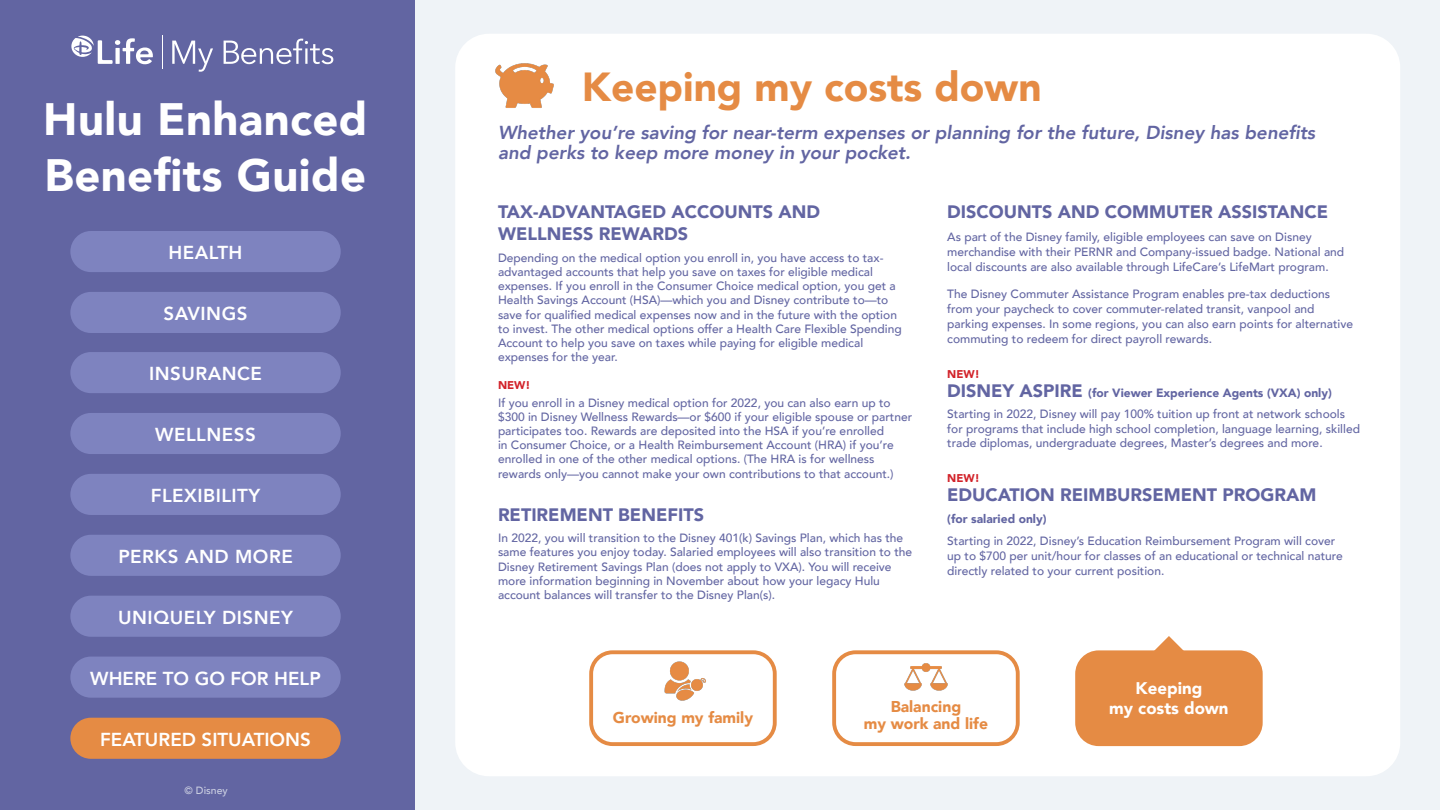
<style>
.page{position:relative;width:1440px;height:810px;background:#eff3f7}
.page>*{position:absolute;margin:0;border:0;box-sizing:border-box;transform-origin:0 0}
.t1{font:900 45.3px/55.9px "Avenir";letter-spacing:.01em;color:#fff}
.t2{font:900 40.5px "Avenir";color:#e58b44}
.t3{font:italic 800 18.75px/20.2px "Avenir";color:#6265a2}
.t4{font:800 18.75px "Avenir";letter-spacing:.025em;color:#fff}
.t5{font:800 18.75px "Avenir";color:#fff}
.t6{font:900 18px/21.8px "Avenir";color:#6265a2}
.t7{font:900 16.8px/20.2px "Avenir";color:#fff;text-align:center}
.t8{font:900 15.67px/16.8px "Avenir";color:#e58b44;text-align:center}
.t9{font:500 12px/14.2px "Avenir";color:#6265a2}
.t10{font:900 12px "Avenir";color:#6265a2}
.t11{font:900 11.25px "Avenir";color:#d2232a}
.t12{font:500 10.5px "Avenir";color:#eff3f7}
.s1{font-weight:900;font-size:18px}
.s2{font-weight:900}
</style>
<div class="page">
<div style="left:0;top:0;width:415px;height:810px;background:#6265a2"></div>
<div style="left:455px;top:34px;width:945px;height:742px;background:#fff;border-radius:34px"></div>
<hr style="left:162px;top:35px;width:1px;height:34px;background:#fff">
<svg style="left:71px;top:36px;width:82px;height:28px"></svg>
<svg style="left:172px;top:41px;width:41px;height:31px"></svg>
<svg style="left:224px;top:39px;width:109px;height:25px"></svg>
<img style="left:495px;top:63px;width:59px;height:45px">
<div style="left:589px;top:650px;width:188px;height:96px;border:4px solid #e58b44;border-radius:21px"></div>
<img style="left:653px;top:652px;width:59px;height:49px">
<div style="left:832px;top:650px;width:188px;height:96px;border:4px solid #e58b44;border-radius:21px"></div>
<img style="left:896px;top:650px;width:60px;height:41px">
<div style="left:1075px;top:650px;width:188px;height:96px;background:#e58b44;border-radius:23px"></div>
<svg style="left:1139px;top:636px;width:60px;height:15px"></svg>
<div style="left:70px;top:231px;width:271px;height:41px;background:#7e83bf;border-radius:21px"></div>
<div style="left:70px;top:413px;width:271px;height:41px;background:#7e83bf;border-radius:21px"></div>
<div style="left:70px;top:292px;width:271px;height:41px;background:#7e83bf;border-radius:21px"></div>
<div style="left:70px;top:474px;width:271px;height:41px;background:#7e83bf;border-radius:21px"></div>
<div style="left:70px;top:596px;width:271px;height:41px;background:#7e83bf;border-radius:21px"></div>
<div style="left:70px;top:352px;width:271px;height:41px;background:#7e83bf;border-radius:21px"></div>
<div style="left:70px;top:535px;width:271px;height:41px;background:#7e83bf;border-radius:21px"></div>
<div style="left:70px;top:657px;width:271px;height:41px;background:#7e83bf;border-radius:21px"></div>
<div style="left:70px;top:718px;width:271px;height:41px;background:#e58b44;border-radius:21px"></div>
<h1 class="t1" style="left:43px;top:90px;width:326px">Hulu Enhanced<br>Benefits Guide</h1>
<h3 class="t4" style="left:169px;top:238px;width:75px">HEALTH</h3>
<h3 class="t4" style="left:164px;top:299px;width:85px">SAVINGS</h3>
<h3 class="t4" style="left:149px;top:359px;width:114px">INSURANCE</h3>
<h3 class="t4" style="left:155px;top:420px;width:102px">WELLNESS</h3>
<h3 class="t4" style="left:151px;top:481px;width:111px">FLEXIBILITY</h3>
<h3 class="t4" style="left:118px;top:542px;width:176px">PERKS AND MORE</h3>
<h3 class="t4" style="left:118px;top:603px;width:176px">UNIQUELY DISNEY</h3>
<h3 class="t5" style="left:90px;top:664px;width:232px">WHERE TO GO FOR HELP</h3>
<h3 class="t5" style="left:100px;top:725px;width:212px">FEATURED SITUATIONS</h3>
<p class="t12" style="left:185px;top:781px;width:45px">© Disney</p>
<h2 class="t2" style="left:582px;top:52px;width:461px">Keeping my costs down</h2>
<h3 class="t3" style="left:498px;top:122px;width:819px">Whether you’re saving for near-term expenses or planning for the future, Disney has benefits and perks to keep more money in your pocket.</h3>
<h3 class="t6" style="left:498px;top:201px;width:324px">TAX-ADVANTAGED ACCOUNTS AND<br>WELLNESS REWARDS</h3>
<p class="t9" style="left:498px;top:250px;width:405px">Depending on the medical option you enroll in, you have access to tax&shy;advantaged accounts that help you save on taxes for eligible medical expenses. If you enroll in the Consumer Choice medical option, you get a Health Savings Account (HSA)—which you and Disney contribute to—to save for qualified medical expenses now and in the future with the option to invest. The other medical options offer a Health Care Flexible Spending Account to help you save on taxes while paying for eligible medical expenses for the year.</p>
<p class="t11" style="left:498px;top:376px;width:34px">NEW!</p>
<p class="t9" style="left:498px;top:395px;width:416px">If you enroll in a Disney medical option for 2022, you can also earn up to $300 in Disney Wellness Rewards—or $600 if your eligible spouse or partner participates too. Rewards are deposited into the HSA if you’re enrolled<br>in Consumer Choice, or a Health Reimbursement Account (HRA) if you’re enrolled in one of the other medical options. (The HRA is for wellness rewards only—you cannot make your own contributions to that account.)</p>
<h3 class="t6" style="left:498px;top:503px;width:208px">RETIREMENT BENEFITS</h3>
<p class="t9" style="left:498px;top:530px;width:416px">In 2022, you will transition to the Disney 401(k) Savings Plan, which has the same features you enjoy today. Salaried employees will also transition to the Disney Retirement Savings Plan (does not apply to VXA). You will receive more information beginning in November about how your legacy Hulu account balances will transfer to the Disney Plan(s).</p>
<h3 class="t6" style="left:947px;top:201px;width:382px">DISCOUNTS AND COMMUTER ASSISTANCE</h3>
<p class="t9" style="left:947px;top:228px;width:398px;line-height:15px">As part of the Disney family, eligible employees can save on Disney merchandise with their PERNR and Company-issued badge. National and local discounts are also available through LifeCare’s LifeMart program.</p>
<p class="t9" style="left:947px;top:285px;width:407px;line-height:15px">The Disney Commuter Assistance Program enables pre-tax deductions from your paycheck to cover commuter-related transit, vanpool and parking expenses. In some regions, you can also earn points for alternative commuting to redeem for direct payroll rewards.</p>
<p class="t11" style="left:947px;top:364px;width:34px">NEW!</p>
<p class="t9" style="left:947px;top:381px;width:399px;line-height:21.8px"><span class="s1">DISNEY ASPIRE</span> <span class="s2">(for Viewer Experience Agents (VXA) only)<br></span>Starting in 2022, Disney will pay 100% tuition up front at network schools</p>
<p class="t9" style="left:947px;top:421px;width:414px">for programs that include high school completion, language learning, skilled trade diplomas, undergraduate degrees, Master’s degrees and more.</p>
<p class="t11" style="left:947px;top:469px;width:34px">NEW!</p>
<h3 class="t6" style="left:947px;top:483px;width:371px">EDUCATION REIMBURSEMENT PROGRAM</h3>
<p class="t10" style="left:947px;top:508px;width:101px">(for salaried only)</p>
<p class="t9" style="left:947px;top:533px;width:397px;line-height:15px">Starting in 2022, Disney’s Education Reimbursement Program will cover up to $700 per unit/hour for classes of an educational or technical nature directly related to your current position.</p>
<h3 class="t8" style="left:613px;top:709px;width:142px">Growing my family</h3>
<h3 class="t8" style="left:864px;top:698px;width:126px">Balancing<br>my work and life</h3>
<h3 class="t7" style="left:1109px;top:677px;width:121px">Keeping<br>my costs down</h3>
</div>
